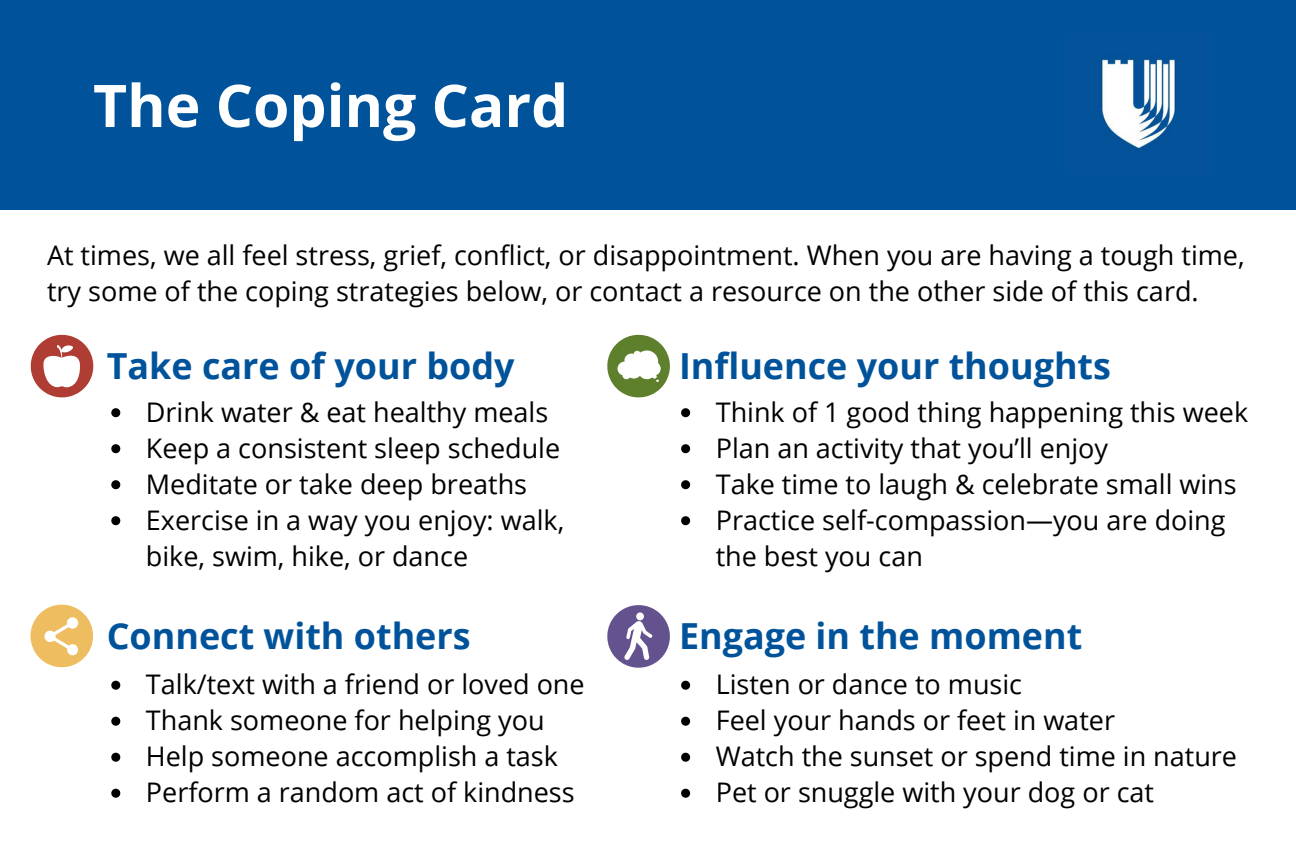
<style>
.page{position:relative;width:1296px;height:864px;background:#fff}
.page>*{position:absolute;margin:0;border:0;box-sizing:border-box;transform-origin:0 0}
.t1{font:700 58.8px "Open Sans";color:#fff}
.t2{font:700 36px "Open Sans";color:#00539b}
.t3{font:27px/36px "Open Sans";color:#000}
</style>
<div class="page">
<div style="left:0;top:0;width:1296px;height:209px;background:#00539b"></div>
<svg style="left:31px;top:335px;width:62px;height:62px"></svg>
<svg style="left:607px;top:605px;width:63px;height:63px"></svg>
<svg style="left:31px;top:605px;width:62px;height:62px"></svg>
<svg style="left:607px;top:335px;width:63px;height:62px"></svg>
<svg style="left:681px;top:681px;width:9px;height:9px"></svg>
<svg style="left:681px;top:717px;width:9px;height:9px"></svg>
<svg style="left:681px;top:753px;width:9px;height:9px"></svg>
<svg style="left:681px;top:789px;width:9px;height:9px"></svg>
<svg style="left:111px;top:681px;width:9px;height:9px"></svg>
<svg style="left:111px;top:717px;width:9px;height:9px"></svg>
<svg style="left:111px;top:753px;width:9px;height:9px"></svg>
<svg style="left:111px;top:789px;width:9px;height:9px"></svg>
<svg style="left:681px;top:408px;width:9px;height:9px"></svg>
<svg style="left:681px;top:444px;width:9px;height:9px"></svg>
<svg style="left:681px;top:480px;width:9px;height:9px"></svg>
<svg style="left:681px;top:516px;width:9px;height:9px"></svg>
<svg style="left:111px;top:408px;width:9px;height:9px"></svg>
<svg style="left:111px;top:444px;width:9px;height:9px"></svg>
<svg style="left:111px;top:480px;width:9px;height:9px"></svg>
<svg style="left:111px;top:516px;width:9px;height:9px"></svg>
<img style="left:1101px;top:59px;width:75px;height:90px">
<p class="t1" style="left:93px;top:64px;width:477px">The Coping Card</p>
<p class="t3" style="left:47px;top:236px;width:1199px">At times, we all feel stress, grief, conflict, or disappointment. When you are having a tough time, try some of the coping strategies below, or contact a resource on the other side of this card.</p>
<p class="t2" style="left:107px;top:341px;width:409px">Take care of your body</p>
<p class="t3" style="left:146px;top:393px;width:404px">Drink water &amp; eat healthy meals</p>
<p class="t3" style="left:146px;top:429px;width:416px">Keep a consistent sleep schedule</p>
<p class="t3" style="left:146px;top:465px;width:383px">Meditate or take deep breaths</p>
<p class="t3" style="left:146px;top:501px;width:420px">Exercise in a way you enjoy: walk, bike, swim, hike, or dance</p>
<p class="t2" style="left:107px;top:610px;width:365px">Connect with others</p>
<p class="t3" style="left:146px;top:666px;width:440px">Talk/text with a friend or loved one</p>
<p class="t3" style="left:146px;top:702px;width:400px">Thank someone for helping you</p>
<p class="t3" style="left:146px;top:738px;width:414px">Help someone accomplish a task</p>
<p class="t3" style="left:146px;top:774px;width:430px">Perform a random act of kindness</p>
<p class="t2" style="left:679px;top:341px;width:434px">Influence your thoughts</p>
<p class="t3" style="left:716px;top:393px;width:534px">Think of 1 good thing happening this week</p>
<p class="t3" style="left:716px;top:429px;width:394px">Plan an activity that you’ll enjoy</p>
<p class="t3" style="left:716px;top:465px;width:522px">Take time to laugh &amp; celebrate small wins</p>
<p class="t3" style="left:716px;top:501px;width:511px">Practice self-compassion—you are doing the best you can</p>
<p class="t2" style="left:679px;top:611px;width:405px">Engage in the moment</p>
<p class="t3" style="left:716px;top:666px;width:308px">Listen or dance to music</p>
<p class="t3" style="left:716px;top:702px;width:401px">Feel your hands or feet in water</p>
<p class="t3" style="left:716px;top:738px;width:523px">Watch the sunset or spend time in nature</p>
<p class="t3" style="left:716px;top:774px;width:440px">Pet or snuggle with your dog or cat</p>
</div>
